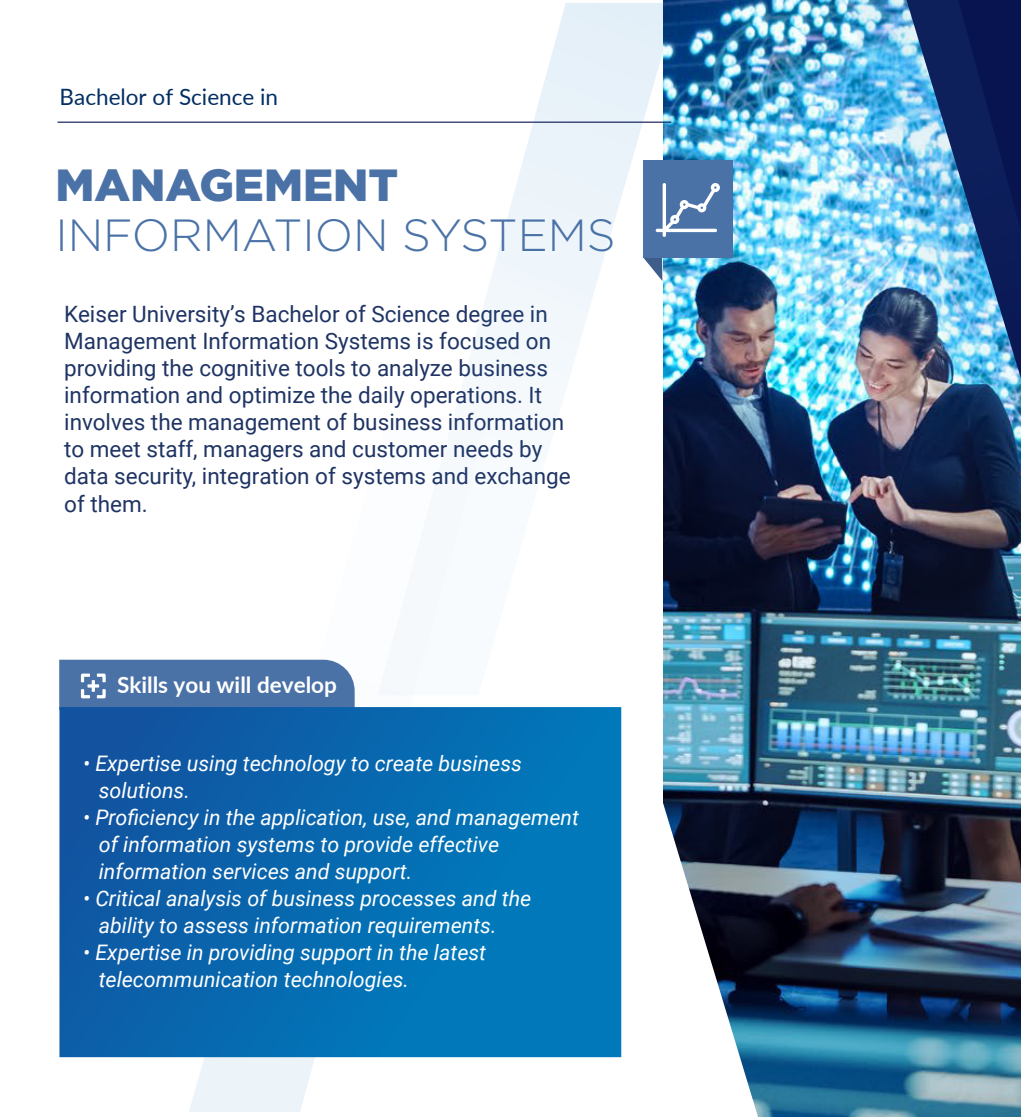
<style>
.page{position:relative;width:1021px;height:1117px;background:#fff}
.page>*{position:absolute;margin:0;border:0;box-sizing:border-box;transform-origin:0 0}
.t1{font:300 45px "Gotham";color:#4a72a7}
.t2{font:900 45px "Gotham";color:#4a72a7}
.t3{font:22.5px/27px "Roboto";color:#1f3464}
.t4{font:700 22.5px "Lato";color:#fff}
.t5{font:22.5px "Lato";color:#032e63}
.t6{font:italic 21.38px/27px "Roboto";color:#fff}
</style>
<div class="page">
<svg style="left:377px;top:3px;width:286px;height:388px"></svg>
<svg style="left:189px;top:420px;width:299px;height:691px"></svg>
<img style="left:663px;top:0;width:358px;height:1116px">
<img style="left:663px;top:715px;width:95px;height:401px">
<img style="left:846px;top:0;width:175px;height:689px">
<hr style="left:58px;top:122px;width:613px;height:1px;background:#081450">
<svg style="left:59px;top:869px;width:563px;height:200px"></svg>
<svg style="left:59px;top:707px;width:562px;height:349px;background:#0769af"></svg>
<svg style="left:643px;top:257px;width:19px;height:24px"></svg>
<div style="left:643px;top:160px;width:90px;height:97px;background:#4a72a7"></div>
<svg style="left:655px;top:183px;width:65px;height:54px"></svg>
<svg style="left:59px;top:659px;width:296px;height:51px;background:#4e76aa"></svg>
<p class="t5" style="left:60px;top:81px;width:220px">Bachelor of Science in</p>
<h1 class="t2" style="left:55px;top:159px;width:344px">MANAGEMENT</h1>
<h1 class="t1" style="left:55px;top:210px;width:562px">INFORMATION SYSTEMS</h1>
<p class="t3" style="left:64px;top:300px;width:508px">Keiser University’s Bachelor of Science degree in Management Information Systems is focused on providing the cognitive tools to analyze business information and optimize the daily operations. It involves the management of business information to meet staff, managers and customer needs by data security, integration of systems and exchange of them.</p>
<p class="t4" style="left:117px;top:668px;width:221px">Skills you will develop</p>
<p class="t6" style="left:99px;top:749px;width:425px;text-indent:-16px">• Expertise using technology to create business solutions.</p>
<p class="t6" style="left:99px;top:803px;width:482px;text-indent:-16px">• Proficiency in the application, use, and management of information systems to provide effective information services and support.</p>
<p class="t6" style="left:99px;top:884px;width:434px;text-indent:-16px">• Critical analysis of business processes and the ability to assess information requirements.</p>
<p class="t6" style="left:99px;top:937px;width:389px;text-indent:-16px">• Expertise in providing support in the latest telecommunication technologies.</p>
</div>
